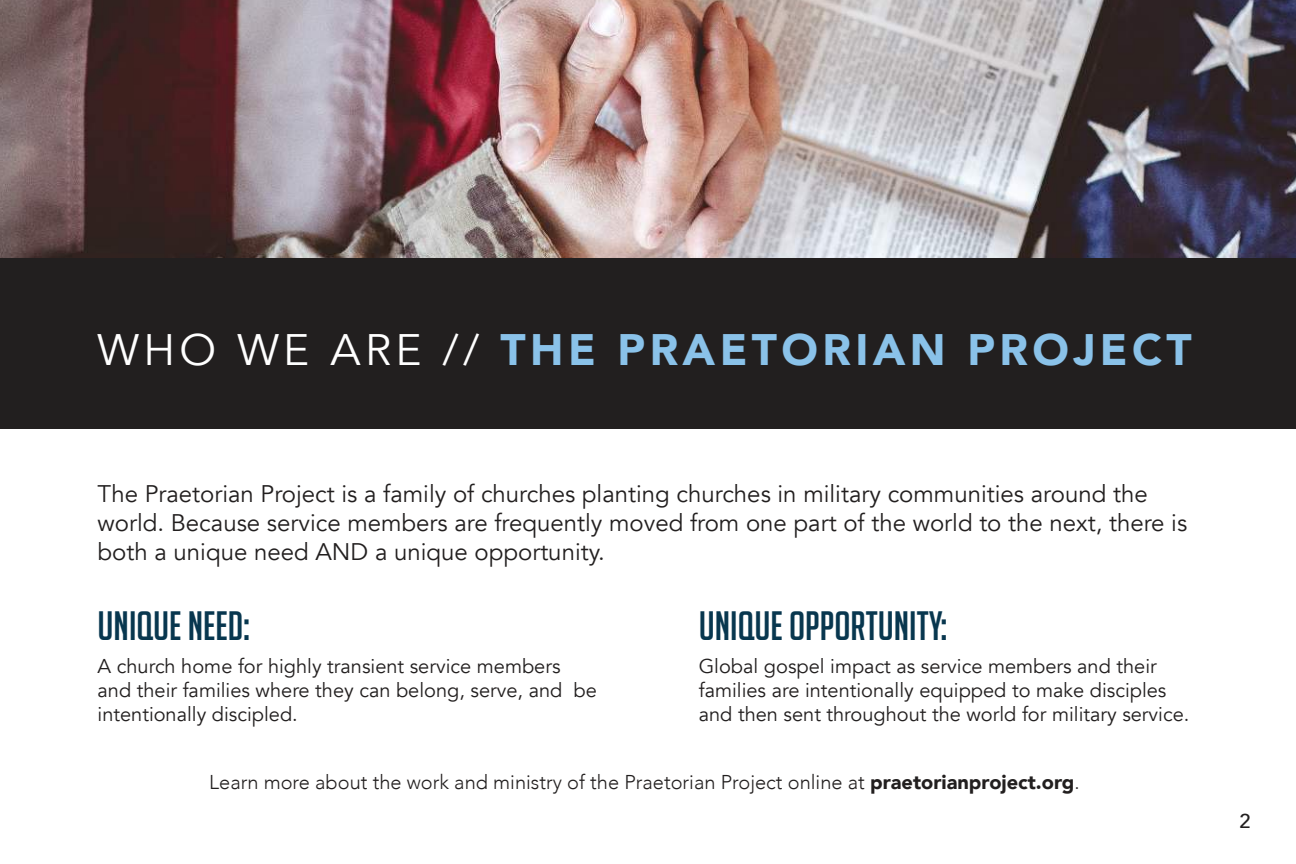
<style>
.page{position:relative;width:1296px;height:864px;background:#fff}
.page>*{position:absolute;margin:0;border:0;box-sizing:border-box;transform-origin:0 0}
.t1{font:900 44px "Avenir";letter-spacing:.1em;color:#8ac2e9}
.t2{font:40px "Big Noodle Titling";color:#08374f}
.t3{font:24px/28.8px "Avenir";color:#221f1f}
.t4{font:20px/24px "Avenir";color:#221f1f}
.t5{font:300 20px "Avenir";color:#221f1f}
.t6{font:500 20px "Avenir";color:#221f1f}
.s1{font-weight:400;color:#fff}
.s2{font-weight:900}
</style>
<div class="page">
<div style="left:0;top:255px;width:1296px;height:174px;background:#221f1f"></div>
<img style="left:0;top:0;width:1296px;height:257px">
<h1 class="t1" style="left:98px;top:330px;width:1096px"><span class="s1">WHO WE ARE //</span> THE PRAETORIAN PROJECT</h1>
<p class="t3" style="left:98px;top:480px;width:1091px">The Praetorian Project is a family of churches planting churches in military communities around the world. Because service members are frequently moved from one part of the world to the next, there is both a unique need AND a unique opportunity.</p>
<h2 class="t2" style="left:98px;top:603px;width:154px">UNIQUE NEED:</h2>
<h2 class="t2" style="left:699px;top:603px;width:250px">UNIQUE OPPORTUNITY:</h2>
<p class="t4" style="left:98px;top:656px;width:501px">A church home for highly transient service members and their families where they can belong, serve, and be intentionally discipled.</p>
<p class="t4" style="left:699px;top:656px;width:492px">Global gospel impact as service members and their families are intentionally equipped to make disciples and then sent throughout the world for military service.</p>
<p class="t5" style="left:209px;top:774px;width:872px">Learn more about the work and ministry of the Praetorian Project online at <span class="s2">praetorianproject.org</span>.</p>
<p class="t6" style="left:1239px;top:812px;width:13px">2</p>
</div>
